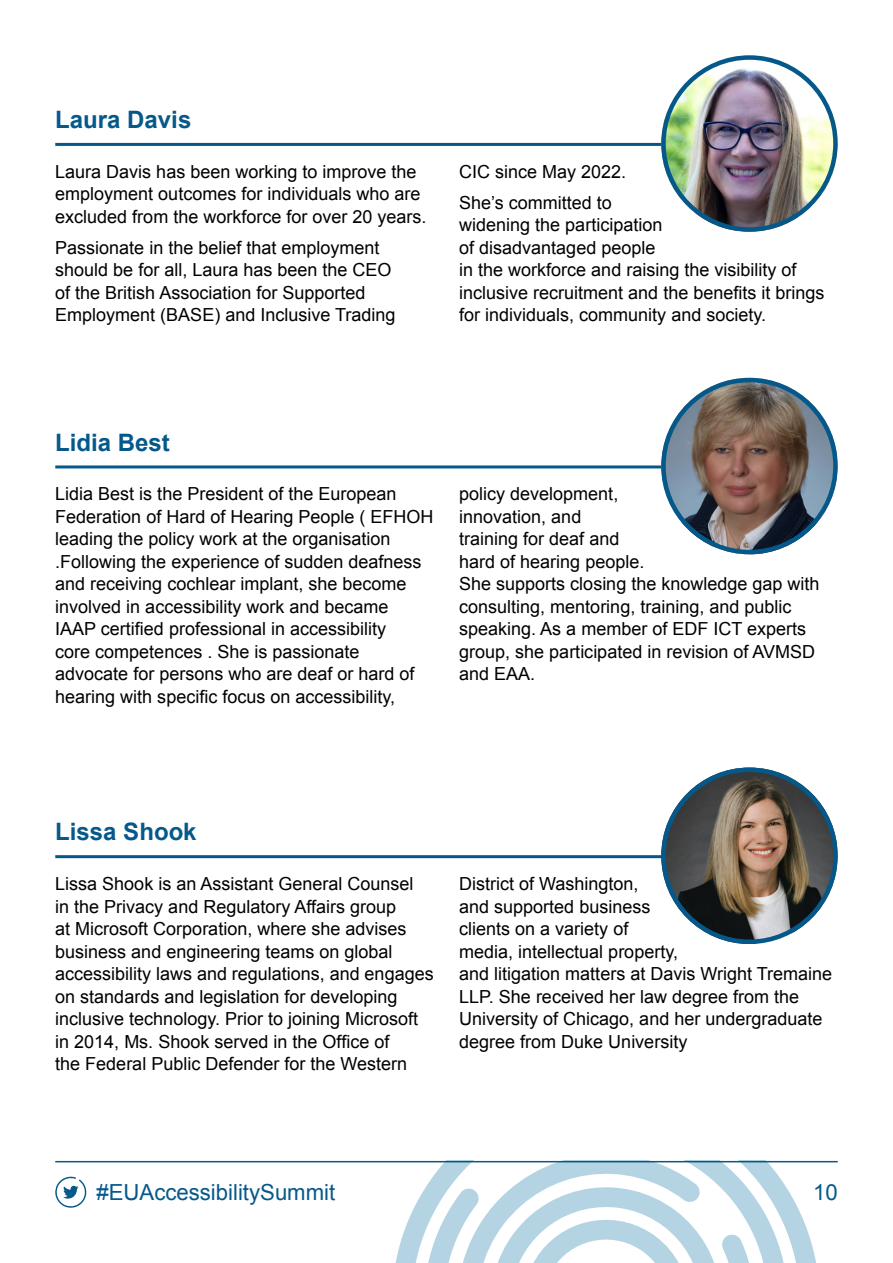
<style>
.page{position:relative;width:893px;height:1263px;background:#fff}
.page>*{position:absolute;margin:0;border:0;box-sizing:border-box;transform-origin:0 0}
.t1{font:700 24px "Arial";color:#05598a}
.t2{font:22.2px "Arial";color:#05598a}
.t3{font:18px/22.5px "Arial";color:#000}
</style>
<div class="page">
<hr style="left:55px;top:143px;width:783px;height:3px;background:#05598a">
<img style="left:661px;top:62px;width:177px;height:170px">
<div style="left:661px;top:55px;width:177px;height:177px;border:4px solid #05598a;border-radius:50%"></div>
<hr style="left:55px;top:465px;width:783px;height:3px;background:#05598a">
<img style="left:661px;top:378px;width:177px;height:176px;border-radius:88px">
<div style="left:661px;top:378px;width:177px;height:176px;border:4px solid #05598a;border-radius:50%"></div>
<hr style="left:55px;top:855px;width:783px;height:3px;background:#05598a">
<img style="left:661px;top:767px;width:177px;height:177px;border-radius:88px">
<div style="left:661px;top:767px;width:177px;height:177px;border:4px solid #05598a;border-radius:50%"></div>
<svg style="left:55px;top:1176px;width:32px;height:32px"></svg>
<svg style="left:387px;top:1162px;width:451px;height:101px"></svg>
<hr style="left:55px;top:1161px;width:783px;height:1px;background:#05598a">
<p class="t1" style="left:55px;top:104px;width:138px">Laura Davis</p>
<p class="t3" style="left:55px;top:160px;width:373px">Laura Davis has been working to improve the employment outcomes for individuals who are excluded from the workforce for over 20 years.</p>
<p class="t3" style="left:55px;top:236px;width:342px">Passionate in the belief that employment should be for all, Laura has been the CEO of the British Association for Supported Employment (BASE) and Inclusive Trading</p>
<p class="t3" style="left:459px;top:160px;width:169px">CIC since May 2022.</p>
<p class="t3" style="left:459px;top:191px;width:367px">She’s committed to<br>widening the participation<br>of disadvantaged people<br>in the workforce and raising the visibility of inclusive recruitment and the benefits it brings for individuals, community and society.</p>
<p class="t1" style="left:55px;top:426px;width:116px">Lidia Best</p>
<p class="t3" style="left:55px;top:483px;width:380px">Lidia Best is the President of the European Federation of Hard of Hearing People ( EFHOH leading the policy work at the organisation .Following the experience of sudden deafness and receiving cochlear implant, she become involved in accessibility work and became IAAP certified professional in accessibility<br>core competences . She is passionate advocate for persons who are deaf or hard of hearing with specific focus on accessibility,</p>
<p class="t3" style="left:459px;top:483px;width:362px">policy development,<br>innovation, and<br>training for deaf and<br>hard of hearing people.<br>She supports closing the knowledge gap with consulting, mentoring, training, and public speaking. As a member of EDF ICT experts group, she participated in revision of AVMSD and EAA.</p>
<p class="t1" style="left:55px;top:816px;width:143px">Lissa Shook</p>
<p class="t3" style="left:55px;top:873px;width:380px">Lissa Shook is an Assistant General Counsel<br>in the Privacy and Regulatory Affairs group<br>at Microsoft Corporation, where she advises business and engineering teams on global accessibility laws and regulations, and engages on standards and legislation for developing inclusive technology. Prior to joining Microsoft in 2014, Ms. Shook served in the Office of<br>the Federal Public Defender for the Western</p>
<p class="t3" style="left:459px;top:873px;width:374px">District of Washington,<br>and supported business<br>clients on a variety of<br>media, intellectual property,<br>and litigation matters at Davis Wright Tremaine LLP. She received her law degree from the University of Chicago, and her undergraduate degree from Duke University</p>
<p class="t2" style="left:96px;top:1178px;width:240px">#EUAccessibilitySummit</p>
<p class="t2" style="left:813px;top:1178px;width:26px">10</p>
</div>
